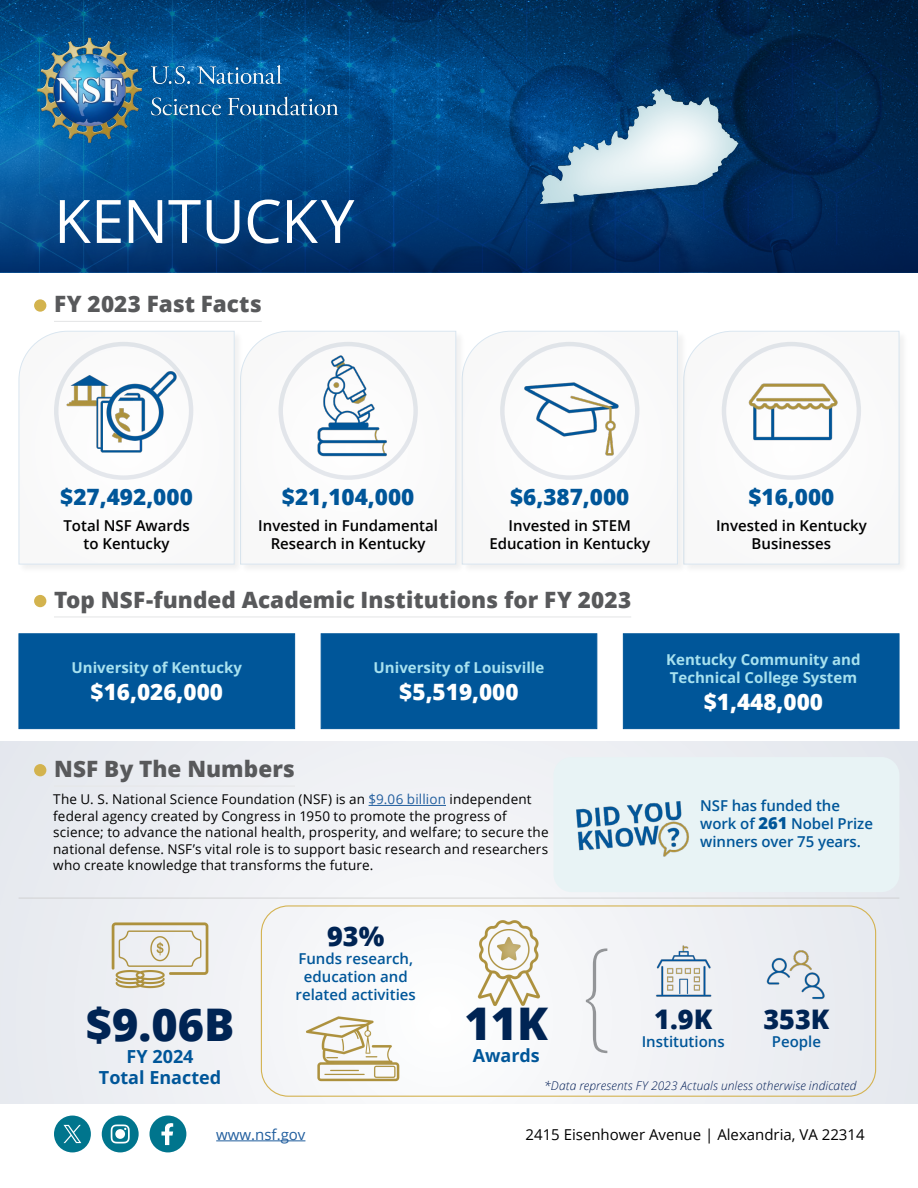
<style>
.page{position:relative;width:918px;height:1188px;background:#fff}
.page>*{position:absolute;margin:0;border:0;box-sizing:border-box;transform-origin:0 0}
.State_Name_Big{font:60px "Open Sans";color:#fff}
.t1{font:800 45px "Open Sans";color:#002454}
.t2{font:800 27px "Open Sans";color:#002454}
.Main_Headers{font:800 22.5px "Open Sans";color:#58595b}
.Fast_Facts_Numbers{font:800 22.5px "Open Sans";color:#005699}
.Fast_Facts_Numbers-2{font:800 22.5px "Open Sans";color:#fff}
.t3{font:700 18px "Open Sans";color:#005699}
.t4{font:600 15px/18px "Open Sans";color:#000;text-align:center}
.t5{font:600 15px/18px "Open Sans";color:#005699}
.t6{font:700 15px/18px "Open Sans";color:#a7e1ef}
.t7{font:15px "Open Sans";color:#000}
.t8{font:15px "Open Sans";color:#215e9e}
.Body_Style{font:13.5px/16.5px "Open Sans";letter-spacing:.01em;color:#000}
.Body{font:italic 300 12px "Open Sans";letter-spacing:.01em;color:#001c55}
.s1{color:#215e9e}
.s2{font-weight:800;font-size:16.5px}
</style>
<div class="page">
<div style="left:0;top:742px;width:918px;height:361px;background:#eff1f4"></div>
<div style="left:261px;top:905px;width:615px;height:192px;border:1px solid #d4b352;border-radius:27px"></div>
<div style="left:554px;top:757px;width:345px;height:135px;background:#e8f3f5;border-radius:18px"></div>
<img style="left:0;top:0;width:918px;height:135px">
<svg style="left:0;top:135px;width:918px;height:138px;background:#013973"></svg>
<div style="left:18px;top:331px;width:226px;height:243px;background:#f6f6f6"></div>
<svg style="left:18px;top:331px;width:217px;height:234px"></svg>
<div style="left:683px;top:331px;width:226px;height:243px;background:#f9f9f9"></div>
<svg style="left:687px;top:331px;width:213px;height:234px"></svg>
<div style="left:461px;top:331px;width:226px;height:243px;background:#f4f4f4"></div>
<svg style="left:466px;top:331px;width:212px;height:234px"></svg>
<div style="left:240px;top:331px;width:226px;height:243px;background:#f6f6f6"></div>
<svg style="left:240px;top:331px;width:217px;height:234px"></svg>
<div style="left:623px;top:633px;width:276px;height:96px;background:#005699;border:1px solid #005699"></div>
<div style="left:321px;top:633px;width:276px;height:96px;background:#005699;border:1px solid #005699"></div>
<div style="left:19px;top:633px;width:276px;height:96px;background:#005699;border:1px solid #005699"></div>
<hr style="left:54px;top:321px;width:208px;height:1px;background:#e6e7e8">
<hr style="left:54px;top:616px;width:577px;height:2px;background:#e6e7e8">
<hr style="left:54px;top:786px;width:241px;height:1px;background:#e6e7e8">
<hr style="left:369px;top:805px;width:77px;height:1px;background:#215e9e">
<hr style="left:216px;top:1140px;width:89px;height:1px;background:#215e9e">
<img style="left:48px;top:364px;width:150px;height:100px">
<img style="left:283px;top:350px;width:135px;height:114px">
<img style="left:496px;top:367px;width:150px;height:100px">
<img style="left:717px;top:377px;width:150px;height:76px">
<svg style="left:456px;top:905px;width:105px;height:109px"></svg>
<svg style="left:306px;top:1000px;width:123px;height:86px;fill:#f8f9fb"></svg>
<svg style="left:111px;top:922px;width:98px;height:67px"></svg>
<svg style="left:150px;top:1116px;width:36px;height:36px"></svg>
<svg style="left:102px;top:1116px;width:37px;height:36px"></svg>
<svg style="left:54px;top:1116px;width:37px;height:36px"></svg>
<svg style="left:586px;top:948px;width:21px;height:105px"></svg>
<img style="left:11px;top:11px;width:353px;height:138px">
<div style="left:54px;top:342px;width:139px;height:138px;border:4px solid #002454;border-radius:50%"></div>
<div style="left:279px;top:342px;width:139px;height:138px;border:4px solid #002454;border-radius:50%"></div>
<div style="left:500px;top:342px;width:139px;height:138px;border:4px solid #002454;border-radius:50%"></div>
<div style="left:722px;top:342px;width:139px;height:138px;border:4px solid #002454;border-radius:50%"></div>
<div style="left:535px;top:40px;width:208px;height:215px;background:#00758d;opacity:.26"></div>
<img style="left:766px;top:950px;width:59px;height:50px">
<img style="left:656px;top:945px;width:56px;height:52px">
<img style="left:576px;top:801px;width:113px;height:56px">
<div style="left:34px;top:299px;width:12px;height:13px;background:#d3b34e;border-radius:50%"></div>
<div style="left:34px;top:595px;width:12px;height:12px;background:#d3b34e;border-radius:50%"></div>
<div style="left:34px;top:764px;width:12px;height:12px;background:#d3b34e;border-radius:50%"></div>
<hr style="left:19px;top:897px;width:880px;height:2px;background:#c9c9c9">
<p class="State_Name_Big" style="left:54px;top:180px;width:302px">KENTUCKY</p>
<p class="Main_Headers" style="left:54px;top:287px;width:209px">FY 2023 Fast Facts</p>
<p class="Fast_Facts_Numbers" style="left:60px;top:480px;width:134px">$27,492,000</p>
<p class="t4" style="left:63px;top:516px;width:128px">Total NSF Awards</p>
<p class="t4" style="left:83px;top:534px;width:88px">to Kentucky</p>
<p class="Fast_Facts_Numbers" style="left:282px;top:480px;width:134px">$21,104,000</p>
<p class="t4" style="left:258px;top:516px;width:181px">Invested in Fundamental<br>Research in Kentucky</p>
<p class="Fast_Facts_Numbers" style="left:510px;top:480px;width:121px">$6,387,000</p>
<p class="t4" style="left:489px;top:516px;width:162px">Invested in STEM<br>Education in Kentucky</p>
<p class="Main_Headers" style="left:54px;top:583px;width:579px">Top NSF-funded Academic Institutions for FY 2023</p>
<p class="t6" style="left:72px;top:658px;width:172px">University of Kentucky</p>
<p class="Fast_Facts_Numbers-2" style="left:91px;top:675px;width:134px">$16,026,000</p>
<p class="t6" style="left:374px;top:658px;width:172px">University of Louisville</p>
<p class="Fast_Facts_Numbers-2" style="left:399px;top:675px;width:121px">$5,519,000</p>
<p class="Fast_Facts_Numbers" style="left:748px;top:480px;width:88px">$16,000</p>
<p class="t4" style="left:716px;top:516px;width:152px">Invested in Kentucky<br>Businesses</p>
<p class="t6" style="left:666px;top:650px;width:196px">Kentucky Community and<br>Technical College System</p>
<p class="Fast_Facts_Numbers-2" style="left:704px;top:685px;width:121px">$1,448,000</p>
<p class="Main_Headers" style="left:54px;top:752px;width:242px">NSF By The Numbers</p>
<p class="Body_Style" style="left:53px;top:791px;width:497px">The U. S. National Science Foundation (NSF) is an <span class="s1">$9.06 billion</span> independent federal agency created by Congress in 1950 to promote the progress of science; to advance the national health, prosperity, and welfare; to secure the national defense. NSF’s vital role is to support basic research and researchers who create knowledge that transforms the future.</p>
<p class="t5" style="left:700px;top:796px;width:174px">NSF has funded the work of <span class="s2">261</span> Nobel Prize winners over 75 years.</p>
<p class="t1" style="left:86px;top:991px;width:150px">$9.06B</p>
<p class="t3" style="left:127px;top:1044px;width:68px">FY 2024</p>
<p class="t3" style="left:99px;top:1066px;width:124px">Total Enacted</p>
<p class="t2" style="left:327px;top:915px;width:59px">93%</p>
<p class="t5" style="left:296px;top:949px;width:122px;text-align:center">Funds research, education and related activities</p>
<p class="t1" style="left:464px;top:990px;width:85px">11K</p>
<p class="t3" style="left:473px;top:1043px;width:69px">Awards</p>
<p class="t2" style="left:654px;top:999px;width:59px">1.9K</p>
<p class="t5" style="left:642px;top:1032px;width:84px">Institutions</p>
<p class="t2" style="left:763px;top:999px;width:68px">353K</p>
<p class="t5" style="left:772px;top:1032px;width:51px">People</p>
<p class="Body" style="left:544px;top:1077px;width:314px">*Data represents FY 2023 Actuals unless otherwise indicated</p>
<p class="t8" style="left:216px;top:1124px;width:91px">www.nsf.gov</p>
<p class="t7" style="left:526px;top:1124px;width:341px">2415 Eisenhower Avenue | Alexandria, VA 22314</p>
</div>
